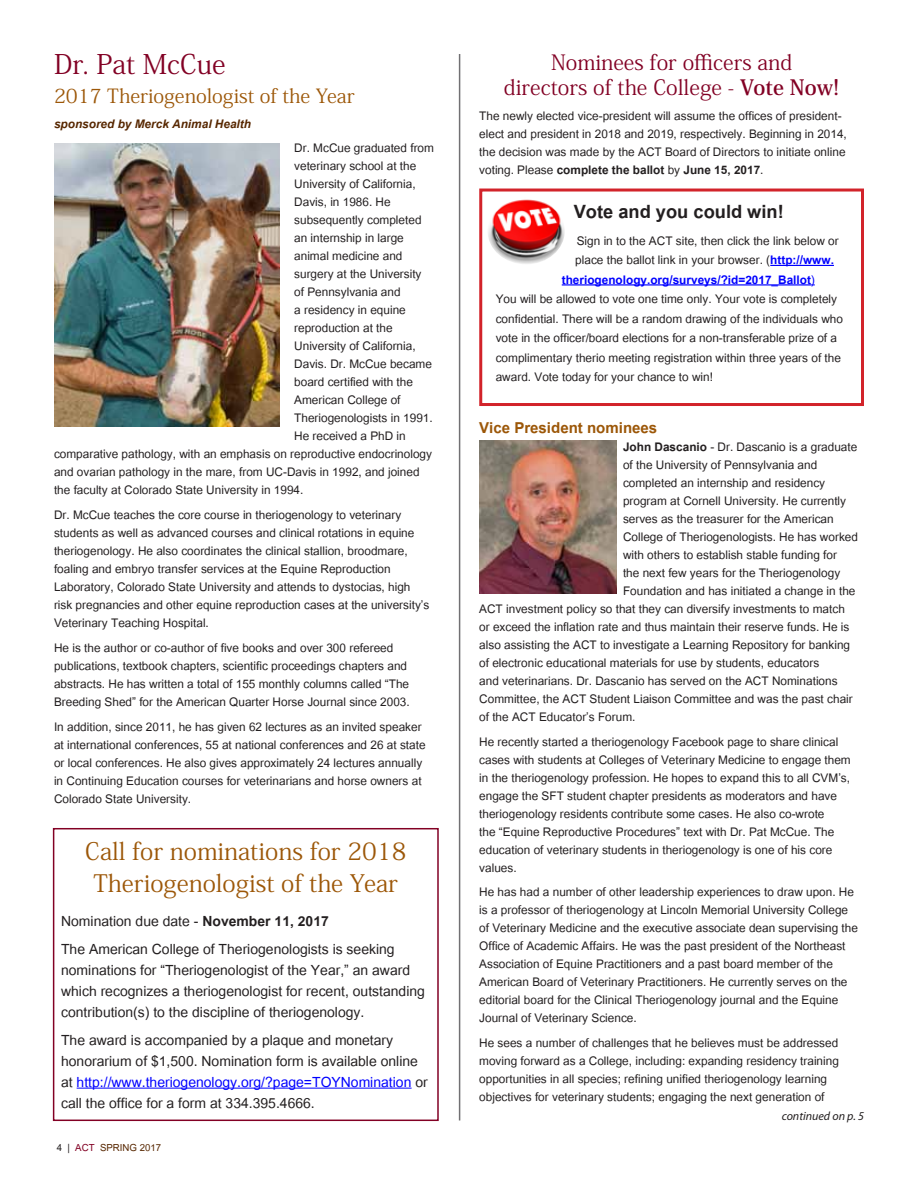
<style>
.page{position:relative;width:918px;height:1188px;background:#fff}
.page>*{position:absolute;margin:0;border:0;box-sizing:border-box;transform-origin:0 0}
.t1{font:27px "Koz Min Pr 6 N";color:#820024}
.t2{font:700 25.5px "Utsaah";color:#231f20}
.t3{font:24px/31.5px "Koz Min Pr 6 N";color:#9c5708;text-align:center}
.t4{font:21px/25.2px "Koz Min Pr 6 N";color:#820024;text-align:center}
.t5{font:700 21px "Utsaah";color:#9c5708}
.t6{font:19.5px/21px "Utsaah";color:#231f20}
.t7{font:19.5px "Koz Min Pr 6 N";color:#9c5708}
.t8{font:16.5px/18px "Utsaah";color:#231f20}
.t9{font:700 16.5px "Utsaah";color:#00f}
.t10{font:italic 700 16.5px "Utsaah";color:#572700}
.t11{font:13.5px "Utsaah";color:#572700}
.t12{font:italic 12px "Myriad Pro";color:#231f20}
.s1{font-weight:700}
.s2{color:#00f}
.s3{color:#231f20}
.s4{color:#820024}
.s5{font-weight:700;color:#00f}
.s6{font-weight:400}
</style>
<div class="page">
<hr style="left:459px;top:54px;width:1px;height:1066px;background:#717073">
<hr style="left:77px;top:1088px;width:335px;height:1px;background:#00f">
<div style="left:53px;top:828px;width:386px;height:293px;border:2px solid #820024"></div>
<img style="left:54px;top:144px;width:226px;height:282px">
<img style="left:479px;top:440px;width:137px;height:154px">
<hr style="left:770px;top:265px;width:64px;height:1px;background:#00f">
<hr style="left:562px;top:284px;width:249px;height:2px;background:#00f">
<div style="left:479px;top:189px;width:385px;height:217px;border:3px solid #d2232a"></div>
<img style="left:488px;top:199px;width:77px;height:65px">
<h1 class="t1" style="left:54px;top:49px;width:173px">Dr. Pat McCue</h1>
<p class="t7" style="left:54px;top:85px;width:302px">2017 Theriogenologist of the Year</p>
<p class="t10" style="left:54px;top:115px;width:199px">sponsored by Merck Animal Health</p>
<p class="t8" style="left:294px;top:140px;width:141px">Dr. McCue graduated from</p>
<p class="t8" style="left:294px;top:158px;width:124px">veterinary school at the</p>
<p class="t8" style="left:294px;top:176px;width:123px">University of California,</p>
<p class="t8" style="left:294px;top:194px;width:98px">Davis, in 1986. He</p>
<p class="t8" style="left:294px;top:212px;width:129px">subsequently completed</p>
<p class="t8" style="left:294px;top:230px;width:111px">an internship in large</p>
<p class="t8" style="left:294px;top:248px;width:110px">animal medicine and</p>
<p class="t8" style="left:294px;top:266px;width:129px">surgery at the University</p>
<p class="t8" style="left:294px;top:284px;width:108px">of Pennsylvania and</p>
<p class="t8" style="left:294px;top:302px;width:113px">a residency in equine</p>
<p class="t8" style="left:294px;top:320px;width:100px">reproduction at the</p>
<p class="t8" style="left:294px;top:338px;width:123px">University of California,</p>
<p class="t8" style="left:294px;top:356px;width:139px">Davis. Dr. McCue became</p>
<p class="t8" style="left:294px;top:374px;width:120px">board certified with the</p>
<p class="t8" style="left:294px;top:392px;width:108px">American College of</p>
<p class="t8" style="left:294px;top:410px;width:140px">Theriogenologists in 1991.</p>
<p class="t8" style="left:294px;top:428px;width:113px">He received a PhD in</p>
<p class="t8" style="left:54px;top:446px;width:380px">comparative pathology, with an emphasis on reproductive endocrinology</p>
<p class="t8" style="left:54px;top:464px;width:367px">and ovarian pathology in the mare, from UC-Davis in 1992, and joined</p>
<p class="t8" style="left:54px;top:482px;width:251px">the faculty at Colorado State University in 1994.</p>
<p class="t8" style="left:54px;top:507px;width:377px">Dr. McCue teaches the core course in theriogenology to veterinary students as well as advanced courses and clinical rotations in equine theriogenology. He also coordinates the clinical stallion, broodmare, foaling and embryo transfer services at the Equine Reproduction Laboratory, Colorado State University and attends to dystocias, high risk pregnancies and other equine reproduction cases at the university’s Veterinary Teaching Hospital.</p>
<p class="t8" style="left:54px;top:640px;width:357px">He is the author or co-author of five books and over 300 refereed publications, textbook chapters, scientific proceedings chapters and abstracts. He has written a total of 155 monthly columns called “The Breeding Shed” for the American Quarter Horse Journal since 2003.</p>
<p class="t8" style="left:54px;top:719px;width:373px">In addition, since 2011, he has given 62 lectures as an invited speaker at international conferences, 55 at national conferences and 26 at state or local conferences. He also gives approximately 24 lectures annually in Continuing Education courses for veterinarians and horse owners at Colorado State University.</p>
<h3 class="t3" style="left:85px;top:836px;width:323px">Call for nominations for 2018<br>Theriogenologist of the Year</h3>
<p class="t6" style="left:61px;top:909px;width:335px;line-height:27.8px">Nomination due date - <span class="s1">November 11, 2017<br></span>The American College of Theriogenologists is seeking</p>
<p class="t6" style="left:61px;top:961px;width:365px">nominations for “Theriogenologist of the Year,” an award which recognizes a theriogenologist for recent, outstanding contribution(s) to the discipline of theriogenology.</p>
<p class="t6" style="left:61px;top:1031px;width:368px">The award is accompanied by a plaque and monetary honorarium of $1,500. Nomination form is available online at <span class="s2">http://www.theriogenology.org/?page=TOYNomination</span> or call the office for a form at 334.395.4666.</p>
<p class="t11" style="left:57px;top:1142px;width:106px"><span class="s3">4 |</span> <span class="s4">ACT</span> Spring 2017</p>
<p class="t4" style="left:504px;top:50px;width:337px">Nominees for officers and<br>directors of the College - <span class="s1">Vote Now!</span></p>
<p class="t8" style="left:479px;top:108px;width:369px">The newly elected vice-president will assume the offices of president&shy;elect and president in 2018 and 2019, respectively. Beginning in 2014, the decision was made by the ACT Board of Directors to initiate online voting. Please <span class="s1">complete the ballot</span> by <span class="s1">June 15, 2017</span>.</p>
<h2 class="t2" style="left:574px;top:199px;width:212px">Vote and you could win!</h2>
<p class="t8" style="left:577px;top:233px;width:264px">Sign in to the ACT site, then click the link below or</p>
<p class="t8" style="left:575px;top:252px;width:260px">place the ballot link in your browser. (<span class="s5">http://www.</span></p>
<p class="t9" style="left:562px;top:271px;width:255px">theriogenology.org/surveys/?id=2017_Ballot<span class="s6">)</span></p>
<p class="t8" style="left:496px;top:291px;width:343px">You will be allowed to vote one time only. Your vote is completely</p>
<p class="t8" style="left:496px;top:311px;width:349px">confidential. There will be a random drawing of the individuals who</p>
<p class="t8" style="left:496px;top:330px;width:343px">vote in the officer/board elections for a non-transferable prize of a</p>
<p class="t8" style="left:496px;top:350px;width:347px">complimentary therio meeting registration within three years of the</p>
<p class="t8" style="left:496px;top:369px;width:219px">award. Vote today for your chance to win!</p>
<p class="t5" style="left:479px;top:417px;width:180px">Vice President nominees</p>
<p class="t8" style="left:623px;top:439px;width:236px"><span class="s1">John Dascanio</span> - Dr. Dascanio is a graduate</p>
<p class="t8" style="left:623px;top:457px;width:196px">of the University of Pennsylvania and</p>
<p class="t8" style="left:623px;top:475px;width:204px">completed an internship and residency</p>
<p class="t8" style="left:623px;top:493px;width:225px">program at Cornell University. He currently</p>
<p class="t8" style="left:623px;top:511px;width:212px">serves as the treasurer for the American</p>
<p class="t8" style="left:623px;top:529px;width:237px">College of Theriogenologists. He has worked</p>
<p class="t8" style="left:623px;top:547px;width:216px">with others to establish stable funding for</p>
<p class="t8" style="left:623px;top:565px;width:219px">the next few years for the Theriogenology</p>
<p class="t8" style="left:623px;top:583px;width:234px">Foundation and has initiated a change in the</p>
<p class="t8" style="left:479px;top:601px;width:367px">ACT investment policy so that they can diversify investments to match</p>
<p class="t8" style="left:479px;top:619px;width:372px">or exceed the inflation rate and thus maintain their reserve funds. He is</p>
<p class="t8" style="left:479px;top:637px;width:372px">also assisting the ACT to investigate a Learning Repository for banking</p>
<p class="t8" style="left:479px;top:655px;width:342px">of electronic educational materials for use by students, educators</p>
<p class="t8" style="left:479px;top:673px;width:360px">and veterinarians. Dr. Dascanio has served on the ACT Nominations</p>
<p class="t8" style="left:479px;top:691px;width:375px">Committee, the ACT Student Liaison Committee and was the past chair</p>
<p class="t8" style="left:479px;top:709px;width:158px">of the ACT Educator’s Forum.</p>
<p class="t8" style="left:479px;top:734px;width:373px">He recently started a theriogenology Facebook page to share clinical cases with students at Colleges of Veterinary Medicine to engage them in the theriogenology profession. He hopes to expand this to all CVM’s, engage the SFT student chapter presidents as moderators and have theriogenology residents contribute some cases. He also co-wrote<br>the “Equine Reproductive Procedures” text with Dr. Pat McCue. The education of veterinary students in theriogenology is one of his core values.</p>
<p class="t8" style="left:479px;top:885px;width:380px">He has had a number of other leadership experiences to draw upon. He is a professor of theriogenology at Lincoln Memorial University College of Veterinary Medicine and the executive associate dean supervising the Office of Academic Affairs. He was the past president of the Northeast Association of Equine Practitioners and a past board member of the American Board of Veterinary Practitioners. He currently serves on the editorial board for the Clinical Theriogenology journal and the Equine Journal of Veterinary Science.</p>
<p class="t8" style="left:479px;top:1035px;width:361px">He sees a number of challenges that he believes must be addressed moving forward as a College, including: expanding residency training opportunities in all species; refining unified theriogenology learning objectives for veterinary students; engaging the next generation of</p>
<p class="t12" style="left:782px;top:1108px;width:84px">continued on p. 5</p>
</div>
